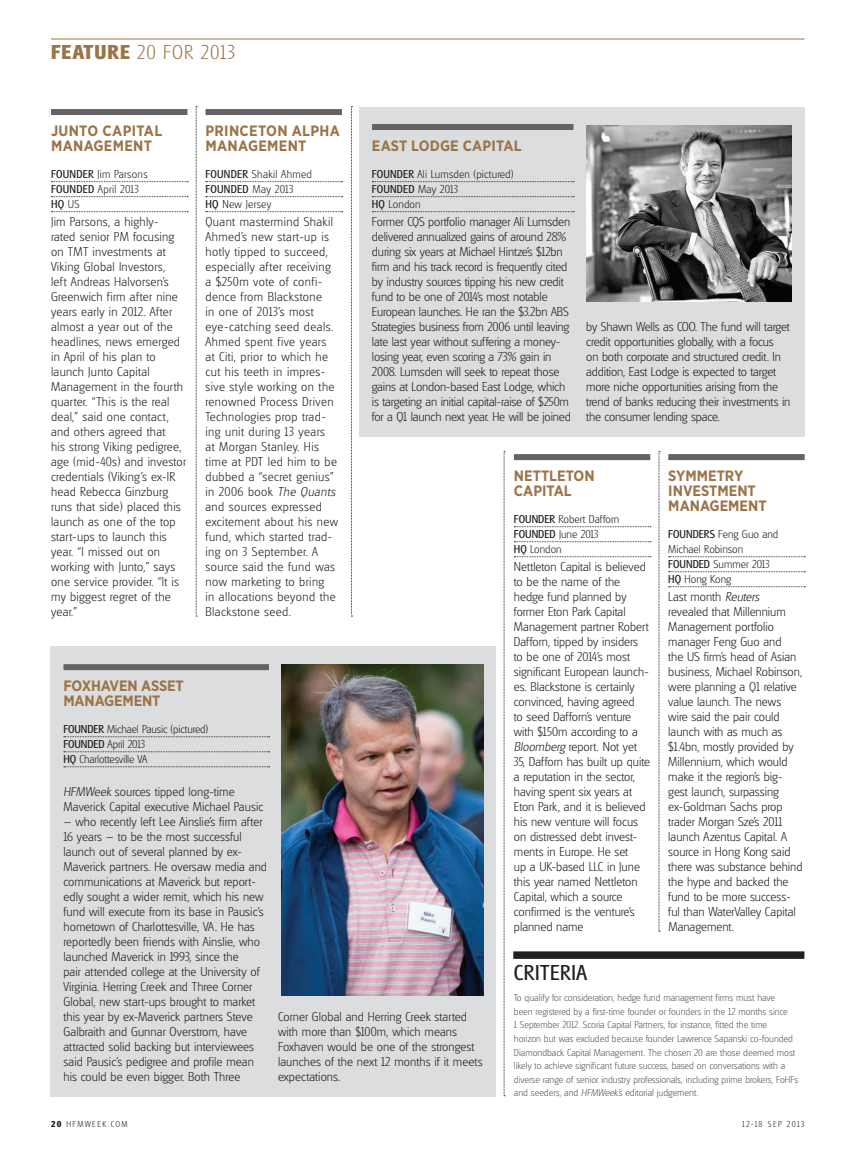
<style>
.page{position:relative;width:864px;height:1161px;background:#fff}
.page>*{position:absolute;margin:0;border:0;box-sizing:border-box;transform-origin:0 0}
.t1{font:22.5px "Glasgow";letter-spacing:.025em;color:#231f20}
.t2{font:300 21px "Glasgow";letter-spacing:.045em;color:#9b7449}
.t3{font:700 15px/15px "Gotham Narrow";color:#9b7449}
.t4{font:700 15px/15px "Gotham Narrow";letter-spacing:.02em;color:#9b7449}
.t5{font:300 13.5px/15px "Glasgow";letter-spacing:.005em;color:#231f20}
.t6{font:300 13.5px/15px "Glasgow";letter-spacing:.03em;color:#231f20}
.t7{font:300 12px/15px "Glasgow";color:#231f20}
.t8{font:300 12px/15px "Glasgow";letter-spacing:.02em;color:#231f20}
.t9{font:300 10.5px/13.5px "Glasgow";color:#57585a}
.t10{font:300 9px "Glasgow";letter-spacing:.15em;color:#231f20}
.s1{font-weight:700}
.s2{font-weight:400}
.s3{font-style:italic}
</style>
<div class="page">
<hr style="left:51px;top:39px;width:753px;height:1px;background:#9b7449">
<svg style="left:196px;top:106px;width:1px;height:511px"></svg>
<svg style="left:351px;top:106px;width:1px;height:511px"></svg>
<svg style="left:503px;top:451px;width:2px;height:645px"></svg>
<div style="left:513px;top:454px;width:137px;height:6px;background:#636366"></div>
<svg style="left:514px;top:526px;width:136px;height:1px"></svg>
<svg style="left:514px;top:541px;width:136px;height:1px"></svg>
<svg style="left:514px;top:556px;width:136px;height:1px"></svg>
<div style="left:668px;top:454px;width:136px;height:6px;background:#636366"></div>
<svg style="left:668px;top:556px;width:137px;height:1px"></svg>
<svg style="left:668px;top:571px;width:137px;height:1px"></svg>
<svg style="left:668px;top:586px;width:137px;height:1px"></svg>
<div style="left:51px;top:109px;width:136px;height:6px;background:#636366"></div>
<svg style="left:51px;top:181px;width:137px;height:1px"></svg>
<svg style="left:51px;top:196px;width:137px;height:1px"></svg>
<svg style="left:51px;top:211px;width:137px;height:1px"></svg>
<div style="left:205px;top:109px;width:137px;height:6px;background:#636366"></div>
<svg style="left:206px;top:181px;width:136px;height:1px"></svg>
<svg style="left:206px;top:196px;width:136px;height:1px"></svg>
<svg style="left:206px;top:211px;width:136px;height:1px"></svg>
<div style="left:51px;top:646px;width:445px;height:451px;background:#dcdddf"></div>
<div style="left:63px;top:664px;width:206px;height:6px;background:#636366"></div>
<svg style="left:64px;top:736px;width:205px;height:1px"></svg>
<svg style="left:64px;top:751px;width:205px;height:1px"></svg>
<svg style="left:64px;top:766px;width:205px;height:1px"></svg>
<img style="left:281px;top:664px;width:202px;height:331px">
<div style="left:513px;top:951px;width:291px;height:8px;background:#231f20"></div>
<div style="left:359px;top:107px;width:445px;height:329px;background:#dcdddf"></div>
<div style="left:372px;top:124px;width:201px;height:6px;background:#636366"></div>
<svg style="left:372px;top:181px;width:202px;height:1px"></svg>
<svg style="left:372px;top:196px;width:202px;height:1px"></svg>
<svg style="left:372px;top:211px;width:202px;height:1px"></svg>
<img style="left:586px;top:125px;width:205px;height:176px">
<svg style="left:658px;top:451px;width:1px;height:481px"></svg>
<p class="t2" style="left:51px;top:41px;width:186px"><span class="s1">FEATURE</span> 20 FOR 2013</p>
<p class="t4" style="left:51px;top:123px;width:113px">JUNTO CAPITAL<br>MANAGEMENT</p>
<p class="t8" style="left:51px;top:167px;width:98px"><span class="s2">FOUNDER</span> Jim Parsons<br><span class="s2">FOUNDED</span> April 2013<br><span class="s2">HQ</span> US</p>
<p class="t5" style="left:51px;top:215px;width:136px">Jim Parsons, a highly&shy;rated senior PM focusing on TMT investments at<br>Viking Global Investors,<br>left Andreas Halvorsen’s<br>Greenwich firm after nine years early in 2012. After almost a year out of the headlines, news emerged in April of his plan to launch Junto Capital<br>Management in the fourth quarter. “This is the real deal,” said one contact, and others agreed that<br>his strong Viking pedigree, age (mid-40s) and investor credentials (Viking’s ex-IR head Rebecca Ginzburg runs that side) placed this launch as one of the top start-ups to launch this year. “I missed out on working with Junto,” says one service provider. “It is my biggest regret of the year.”</p>
<p class="t4" style="left:205px;top:123px;width:136px">PRINCETON ALPHA<br>MANAGEMENT</p>
<p class="t8" style="left:205px;top:167px;width:108px"><span class="s2">FOUNDER</span> Shakil Ahmed<br><span class="s2">FOUNDED</span> May 2013<br><span class="s2">HQ</span> New Jersey</p>
<p class="t6" style="left:205px;top:215px;width:134px">Quant mastermind Shakil<br>Ahmed’s new start-up is hotly tipped to succeed, especially after receiving a $250m vote of confi&shy;dence from Blackstone<br>in one of 2013’s most eye-catching seed deals.<br>Ahmed spent five years at Citi, prior to which he cut his teeth in impres&shy;sive style working on the renowned Process Driven<br>Technologies prop trad&shy;ing unit during 13 years<br>at Morgan Stanley. His time at PDT led him to be dubbed a “secret genius” in 2006 book <span class="s3">The Quants </span>and sources expressed excitement about his new fund, which started trad&shy;ing on 3 September. A source said the fund was now marketing to bring<br>in allocations beyond the<br>Blackstone seed.</p>
<p class="t3" style="left:372px;top:138px;width:151px">EAST LODGE CAPITAL</p>
<p class="t7" style="left:372px;top:167px;width:143px"><span class="s2">FOUNDER</span> Ali Lumsden (pictured)<br><span class="s2">FOUNDED</span> May 2013<br><span class="s2">HQ</span> London</p>
<p class="t5" style="left:372px;top:215px;width:200px">Former CQS portfolio manager Ali Lumsden delivered annualized gains of around 28% during six years at Michael Hintze’s $12bn firm and his track record is frequently cited by industry sources tipping his new credit fund to be one of 2014’s most notable European launches. He ran the $3.2bn ABS Strategies business from 2006 until leaving late last year without suffering a money&shy;losing year, even scoring a 73% gain in 2008. Lumsden will seek to repeat those gains at London-based East Lodge, which is targeting an initial capital-raise of $250m for a Q1 launch next year. He will be joined</p>
<p class="t5" style="left:586px;top:320px;width:205px">by Shawn Wells as COO. The fund will target credit opportunities globally, with a focus<br>on both corporate and structured credit. In addition, East Lodge is expected to target more niche opportunities arising from the trend of banks reducing their investments in the consumer lending space.</p>
<p class="t3" style="left:513px;top:468px;width:82px">NETTLETON<br>CAPITAL</p>
<p class="t7" style="left:513px;top:512px;width:107px"><span class="s2">FOUNDER</span> Robert Dafforn<br><span class="s2">FOUNDED</span> June 2013<br><span class="s2">HQ</span> London</p>
<p class="t5" style="left:513px;top:560px;width:138px">Nettleton Capital is believed to be the name of the hedge fund planned by former Eton Park Capital<br>Management partner Robert<br>Dafforn, tipped by insiders to be one of 2014’s most significant European launch&shy;es. Blackstone is certainly convinced, having agreed<br>to seed Dafforn’s venture with $150m according to a<br><span class="s3">Bloomberg</span> report. Not yet<br>35, Dafforn has built up quite a reputation in the sector, having spent six years at<br>Eton Park, and it is believed his new venture will focus on distressed debt invest&shy;ments in Europe. He set<br>up a UK-based LLC in June this year named Nettleton<br>Capital, which a source confirmed is the venture’s planned name</p>
<p class="t3" style="left:668px;top:468px;width:100px">SYMMETRY<br>INVESTMENT<br>MANAGEMENT</p>
<p class="t7" style="left:668px;top:527px;width:111px"><span class="s2">FOUNDERS</span> Feng Guo and<br>Michael Robinson<br><span class="s2">FOUNDED</span> Summer 2013<br><span class="s2">HQ</span> Hong Kong</p>
<p class="t5" style="left:668px;top:590px;width:136px">Last month <span class="s3">Reuters </span>revealed that Millennium<br>Management portfolio manager Feng Guo and<br>the US firm’s head of Asian business, Michael Robinson, were planning a Q1 relative value launch. The news wire said the pair could launch with as much as $1.4bn, mostly provided by<br>Millennium, which would make it the region’s big&shy;gest launch, surpassing ex-Goldman Sachs prop trader Morgan Sze’s 2011 launch Azentus Capital. A source in Hong Kong said there was substance behind the hype and backed the fund to be more success&shy;ful than WaterValley Capital<br>Management.</p>
<p class="t3" style="left:63px;top:678px;width:122px">FOXHAVEN ASSET<br>MANAGEMENT</p>
<p class="t7" style="left:63px;top:722px;width:146px"><span class="s2">FOUNDER</span> Michael Pausic (pictured)<br><span class="s2">FOUNDED</span> April 2013<br><span class="s2">HQ</span> Charlottesville VA</p>
<p class="t5" style="left:63px;top:785px;width:201px">HFMWeek sources tipped long-time<br>Maverick Capital executive Michael Pausic</p>
<p class="t5" style="left:63px;top:815px;width:205px">– who recently left Lee Ainslie’s firm after 16 years – to be the most successful launch out of several planned by ex-Maverick partners. He oversaw media and communications at Maverick but report&shy;edly sought a wider remit, which his new fund will execute from its base in Pausic’s hometown of Charlottesville, VA. He has reportedly been friends with Ainslie, who launched Maverick in 1993, since the<br>pair attended college at the University of Virginia. Herring Creek and Three Corner Global, new start-ups brought to market this year by ex-Maverick partners Steve Galbraith and Gunnar Overstrom, have attracted solid backing but interviewees said Pausic’s pedigree and profile mean his could be even bigger. Both Three</p>
<p class="t1" style="left:513px;top:960px;width:74px">CRITERIA</p>
<p class="t9" style="left:513px;top:991px;width:286px">To qualify for consideration, hedge fund management firms must have<br>been registered by a first-time founder or founders in the 12 months since<br>1 September 2012. Scoria Capital Partners, for instance, fitted the time<br>horizon but was excluded because founder Lawrence Sapanski co-founded Diamondback Capital Management. The chosen 20 are those deemed most likely to achieve significant future success, based on conversations with a diverse range of senior industry professionals, including prime brokers, FoHFs and seeders, and <span class="s3">HFMWeek’s</span> editorial judgement.</p>
<p class="t5" style="left:278px;top:1010px;width:206px">Corner Global and Herring Creek started with more than $100m, which means Foxhaven would be one of the strongest launches of the next 12 months if it meets expectations.</p>
<p class="t10" style="left:51px;top:1118px;width:78px"><span class="s1">20</span> HFMWEEK.COM</p>
<p class="t10" style="left:741px;top:1118px;width:64px">12-18 SEP 2013</p>
</div>
